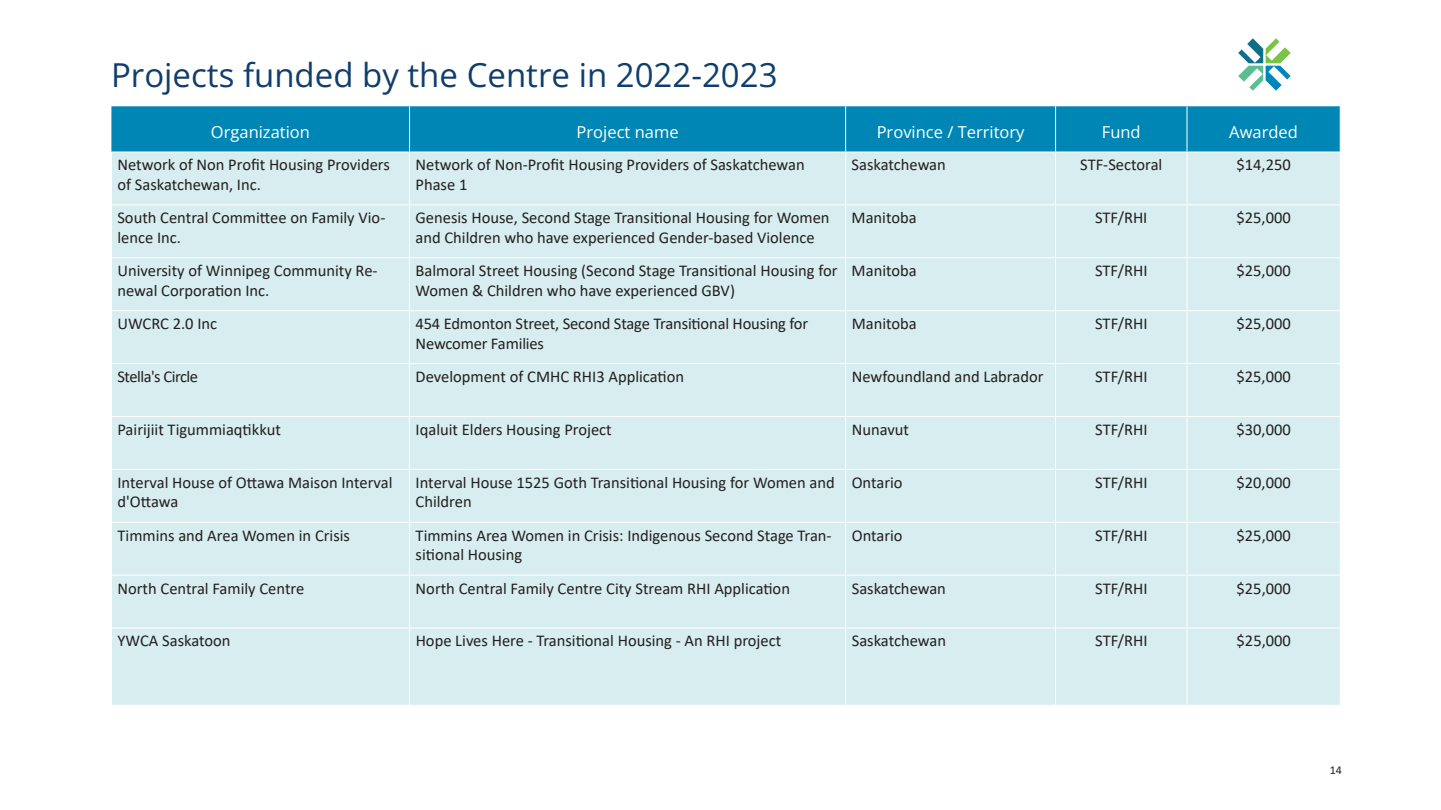
<style>
.page{position:relative;width:1441px;height:810px;background:#fff}
.page>*{position:absolute;margin:0;border:0;box-sizing:border-box;transform-origin:0 0}
.t1{font:700 33px "Open Sans";color:#103e6c}
.t2{font:16.5px/19.5px "Calibri";color:#231f20}
.t3{font:700 16.5px "Open Sans";color:#fff}
.t4{font:16.5px "Calibri";letter-spacing:-.03em;color:#231f20}
.t5{font:12px "Calibri";color:#231f20}
</style>
<div class="page">
<svg style="left:1238px;top:38px;width:52px;height:53px"></svg>
<div style="left:111px;top:106px;width:1228px;height:46px;background:#0086b5"></div>
<div style="left:112px;top:153px;width:1227px;height:552px;background:#d7edef"></div>
<hr style="left:409px;top:106px;width:1px;height:46px;background:#fff">
<hr style="left:845px;top:106px;width:1px;height:46px;background:#fff">
<hr style="left:1055px;top:106px;width:1px;height:46px;background:#fff">
<hr style="left:1186px;top:106px;width:1px;height:46px;background:#fff">
<hr style="left:409px;top:152px;width:1px;height:53px;background:#fff">
<hr style="left:845px;top:152px;width:1px;height:53px;background:#fff">
<hr style="left:1055px;top:152px;width:1px;height:53px;background:#fff">
<hr style="left:1186px;top:152px;width:1px;height:53px;background:#fff">
<hr style="left:409px;top:205px;width:1px;height:52px;background:#fff">
<hr style="left:845px;top:205px;width:1px;height:52px;background:#fff">
<hr style="left:1055px;top:205px;width:1px;height:52px;background:#fff">
<hr style="left:1186px;top:205px;width:1px;height:52px;background:#fff">
<hr style="left:409px;top:258px;width:1px;height:52px;background:#fff">
<hr style="left:845px;top:258px;width:1px;height:52px;background:#fff">
<hr style="left:1055px;top:258px;width:1px;height:52px;background:#fff">
<hr style="left:1186px;top:258px;width:1px;height:52px;background:#fff">
<hr style="left:409px;top:311px;width:1px;height:52px;background:#fff">
<hr style="left:845px;top:311px;width:1px;height:52px;background:#fff">
<hr style="left:1055px;top:311px;width:1px;height:52px;background:#fff">
<hr style="left:1186px;top:311px;width:1px;height:52px;background:#fff">
<hr style="left:409px;top:364px;width:1px;height:52px;background:#fff">
<hr style="left:845px;top:364px;width:1px;height:52px;background:#fff">
<hr style="left:1055px;top:364px;width:1px;height:52px;background:#fff">
<hr style="left:1186px;top:364px;width:1px;height:52px;background:#fff">
<hr style="left:409px;top:417px;width:1px;height:52px;background:#fff">
<hr style="left:845px;top:417px;width:1px;height:52px;background:#fff">
<hr style="left:1055px;top:417px;width:1px;height:52px;background:#fff">
<hr style="left:1186px;top:417px;width:1px;height:52px;background:#fff">
<hr style="left:409px;top:470px;width:1px;height:52px;background:#fff">
<hr style="left:845px;top:470px;width:1px;height:52px;background:#fff">
<hr style="left:1055px;top:470px;width:1px;height:52px;background:#fff">
<hr style="left:1186px;top:470px;width:1px;height:52px;background:#fff">
<hr style="left:409px;top:523px;width:1px;height:52px;background:#fff">
<hr style="left:845px;top:523px;width:1px;height:52px;background:#fff">
<hr style="left:1055px;top:523px;width:1px;height:52px;background:#fff">
<hr style="left:1186px;top:523px;width:1px;height:52px;background:#fff">
<hr style="left:409px;top:576px;width:1px;height:52px;background:#fff">
<hr style="left:409px;top:628px;width:1px;height:77px;background:#fff">
<hr style="left:845px;top:576px;width:1px;height:52px;background:#fff">
<hr style="left:845px;top:628px;width:1px;height:77px;background:#fff">
<hr style="left:1055px;top:576px;width:1px;height:52px;background:#fff">
<hr style="left:1055px;top:628px;width:1px;height:77px;background:#fff">
<hr style="left:1186px;top:576px;width:1px;height:52px;background:#fff">
<hr style="left:1186px;top:628px;width:1px;height:77px;background:#fff">
<hr style="left:111px;top:205px;width:298px;height:1px;background:#fff">
<hr style="left:409px;top:205px;width:436px;height:1px;background:#fff">
<hr style="left:845px;top:205px;width:210px;height:1px;background:#fff">
<hr style="left:1055px;top:205px;width:131px;height:1px;background:#fff">
<hr style="left:1186px;top:205px;width:153px;height:1px;background:#fff">
<hr style="left:111px;top:257px;width:298px;height:1px;background:#fff">
<hr style="left:409px;top:257px;width:436px;height:1px;background:#fff">
<hr style="left:845px;top:257px;width:210px;height:1px;background:#fff">
<hr style="left:1055px;top:257px;width:131px;height:1px;background:#fff">
<hr style="left:1186px;top:257px;width:153px;height:1px;background:#fff">
<hr style="left:111px;top:310px;width:298px;height:1px;background:#fff">
<hr style="left:409px;top:310px;width:436px;height:1px;background:#fff">
<hr style="left:845px;top:310px;width:210px;height:1px;background:#fff">
<hr style="left:1055px;top:310px;width:131px;height:1px;background:#fff">
<hr style="left:1186px;top:310px;width:153px;height:1px;background:#fff">
<hr style="left:111px;top:363px;width:298px;height:1px;background:#fff">
<hr style="left:409px;top:363px;width:436px;height:1px;background:#fff">
<hr style="left:845px;top:363px;width:210px;height:1px;background:#fff">
<hr style="left:1055px;top:363px;width:131px;height:1px;background:#fff">
<hr style="left:1186px;top:363px;width:153px;height:1px;background:#fff">
<hr style="left:111px;top:416px;width:298px;height:1px;background:#fff">
<hr style="left:409px;top:416px;width:436px;height:1px;background:#fff">
<hr style="left:845px;top:416px;width:210px;height:1px;background:#fff">
<hr style="left:1055px;top:416px;width:131px;height:1px;background:#fff">
<hr style="left:1186px;top:416px;width:153px;height:1px;background:#fff">
<hr style="left:111px;top:469px;width:298px;height:1px;background:#fff">
<hr style="left:409px;top:469px;width:436px;height:1px;background:#fff">
<hr style="left:845px;top:469px;width:210px;height:1px;background:#fff">
<hr style="left:1055px;top:469px;width:131px;height:1px;background:#fff">
<hr style="left:1186px;top:469px;width:153px;height:1px;background:#fff">
<hr style="left:111px;top:522px;width:298px;height:1px;background:#fff">
<hr style="left:409px;top:522px;width:436px;height:1px;background:#fff">
<hr style="left:845px;top:522px;width:210px;height:1px;background:#fff">
<hr style="left:1055px;top:522px;width:131px;height:1px;background:#fff">
<hr style="left:1186px;top:522px;width:153px;height:1px;background:#fff">
<hr style="left:111px;top:575px;width:298px;height:1px;background:#fff">
<hr style="left:409px;top:575px;width:436px;height:1px;background:#fff">
<hr style="left:845px;top:575px;width:210px;height:1px;background:#fff">
<hr style="left:1055px;top:575px;width:131px;height:1px;background:#fff">
<hr style="left:1186px;top:575px;width:153px;height:1px;background:#fff">
<hr style="left:111px;top:628px;width:298px;height:1px;background:#fff">
<hr style="left:409px;top:628px;width:436px;height:1px;background:#fff">
<hr style="left:845px;top:628px;width:210px;height:1px;background:#fff">
<hr style="left:1055px;top:628px;width:131px;height:1px;background:#fff">
<hr style="left:1186px;top:628px;width:153px;height:1px;background:#fff">
<h1 class="t1" style="left:111px;top:53px;width:668px">Projects funded by the Centre in 2022-2023</h1>
<p class="t3" style="left:211px;top:121px;width:100px">Organization</p>
<p class="t3" style="left:576px;top:121px;width:103px">Project name</p>
<p class="t3" style="left:876px;top:121px;width:149px">Province / Territory</p>
<p class="t3" style="left:1101px;top:121px;width:40px">Fund</p>
<p class="t3" style="left:1229px;top:121px;width:70px">Awarded</p>
<p class="t2" style="left:117px;top:155px;width:274px">Network of Non Profit Housing Providers of Saskatchewan, Inc.</p>
<p class="t2" style="left:415px;top:155px;width:390px">Network of Non-Profit Housing Providers of Saskatchewan<br>Phase 1</p>
<p class="t2" style="left:851px;top:155px;width:96px">Saskatchewan</p>
<p class="t2" style="left:1080px;top:155px;width:84px">STF-Sectoral</p>
<p class="t2" style="left:1236px;top:155px;width:56px">$14,250</p>
<p class="t2" style="left:117px;top:208px;width:269px">South Central Committee on Family Vio&shy;lence Inc.</p>
<p class="t2" style="left:415px;top:208px;width:415px">Genesis House, Second Stage Transitional Housing for Women and Children who have experienced Gender-based Violence</p>
<p class="t2" style="left:851px;top:208px;width:67px">Manitoba</p>
<p class="t2" style="left:1094px;top:208px;width:54px">STF/RHI</p>
<p class="t2" style="left:1236px;top:208px;width:56px">$25,000</p>
<p class="t2" style="left:117px;top:261px;width:262px">University of Winnipeg Community Re&shy;newal Corporation Inc.</p>
<p class="t2" style="left:415px;top:261px;width:423px">Balmoral Street Housing (Second Stage Transitional Housing for<br>Women &amp; Children who have experienced GBV)</p>
<p class="t2" style="left:851px;top:261px;width:67px">Manitoba</p>
<p class="t2" style="left:1094px;top:261px;width:54px">STF/RHI</p>
<p class="t2" style="left:1236px;top:261px;width:56px">$25,000</p>
<p class="t2" style="left:117px;top:313px;width:101px">UWCRC 2.0 Inc</p>
<p class="t2" style="left:415px;top:313px;width:394px">454 Edmonton Street, Second Stage Transitional Housing for<br>Newcomer Families</p>
<p class="t2" style="left:851px;top:313px;width:67px">Manitoba</p>
<p class="t2" style="left:1095px;top:313px;width:54px">STF/RHI</p>
<p class="t2" style="left:1236px;top:313px;width:56px">$25,000</p>
<p class="t4" style="left:117px;top:365px;width:82px">Stella's Circle</p>
<p class="t2" style="left:415px;top:366px;width:270px">Development of CMHC RHI3 Application</p>
<p class="t2" style="left:851px;top:366px;width:193px">Newfoundland and Labrador</p>
<p class="t2" style="left:1095px;top:366px;width:54px">STF/RHI</p>
<p class="t2" style="left:1236px;top:366px;width:56px">$25,000</p>
<p class="t2" style="left:117px;top:419px;width:165px">Pairijiit Tigummiaqtikkut</p>
<p class="t2" style="left:415px;top:419px;width:198px">Iqaluit Elders Housing Project</p>
<p class="t2" style="left:851px;top:419px;width:59px">Nunavut</p>
<p class="t2" style="left:1095px;top:419px;width:54px">STF/RHI</p>
<p class="t2" style="left:1236px;top:419px;width:56px">$30,000</p>
<p class="t2" style="left:117px;top:472px;width:276px">Interval House of Ottawa Maison Interval d'Ottawa</p>
<p class="t2" style="left:415px;top:472px;width:420px">Interval House 1525 Goth Transitional Housing for Women and<br>Children</p>
<p class="t2" style="left:851px;top:472px;width:52px">Ontario</p>
<p class="t2" style="left:1095px;top:472px;width:54px">STF/RHI</p>
<p class="t2" style="left:1236px;top:472px;width:56px">$20,000</p>
<p class="t2" style="left:117px;top:525px;width:234px">Timmins and Area Women in Crisis</p>
<p class="t2" style="left:415px;top:525px;width:417px">Timmins Area Women in Crisis: Indigenous Second Stage Tran&shy;sitional Housing</p>
<p class="t2" style="left:851px;top:525px;width:52px">Ontario</p>
<p class="t2" style="left:1095px;top:525px;width:54px">STF/RHI</p>
<p class="t2" style="left:1236px;top:525px;width:56px">$25,000</p>
<p class="t2" style="left:117px;top:578px;width:188px">North Central Family Centre</p>
<p class="t2" style="left:415px;top:578px;width:376px">North Central Family Centre City Stream RHI Application</p>
<p class="t2" style="left:851px;top:578px;width:96px">Saskatchewan</p>
<p class="t2" style="left:1095px;top:578px;width:54px">STF/RHI</p>
<p class="t2" style="left:1236px;top:578px;width:56px">$25,000</p>
<p class="t2" style="left:117px;top:631px;width:114px">YWCA Saskatoon</p>
<p class="t2" style="left:415px;top:631px;width:367px">Hope Lives Here - Transitional Housing - An RHI project</p>
<p class="t2" style="left:851px;top:631px;width:96px">Saskatchewan</p>
<p class="t2" style="left:1095px;top:631px;width:54px">STF/RHI</p>
<p class="t2" style="left:1236px;top:631px;width:56px">$25,000</p>
<p class="t5" style="left:1329px;top:762px;width:14px">14</p>
</div>
